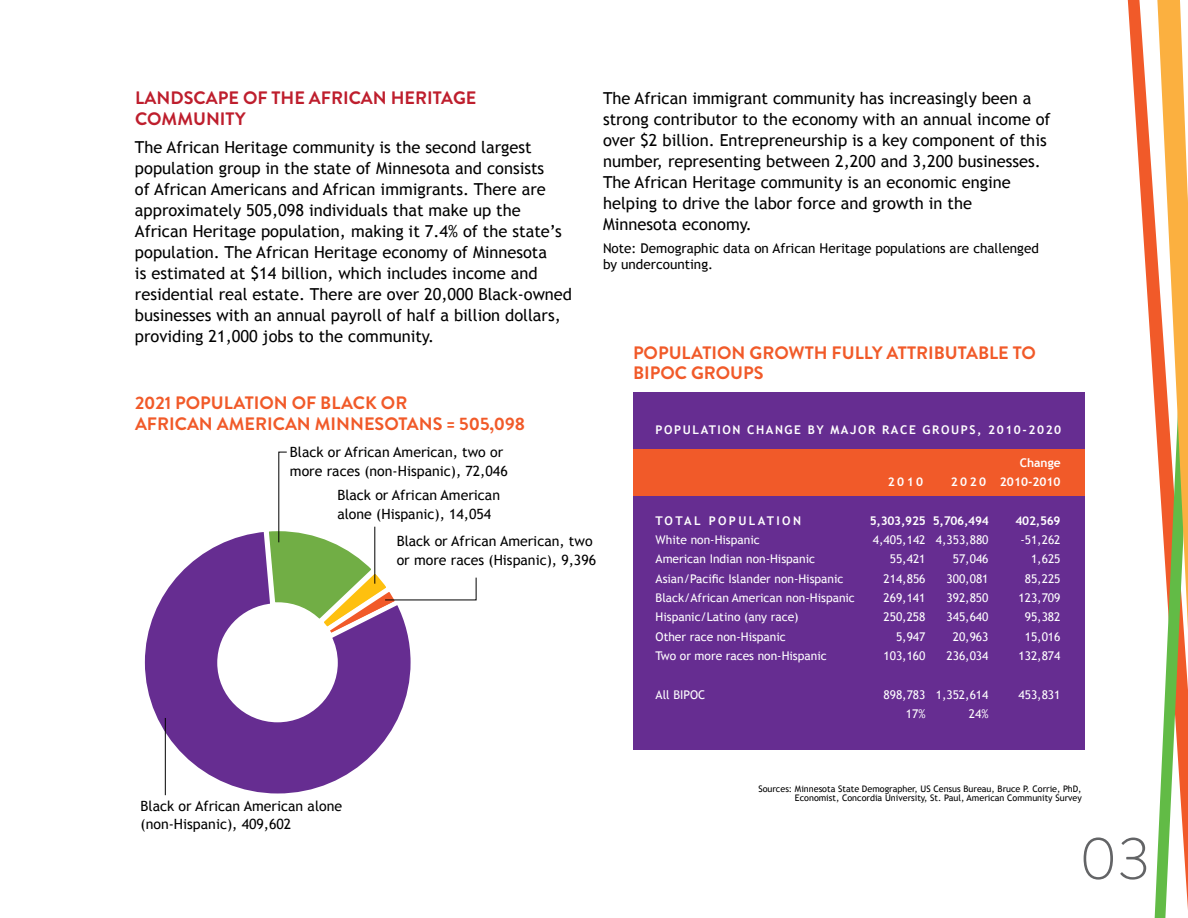
<style>
.page{position:relative;width:1188px;height:918px;background:#fff}
.page>*{position:absolute;margin:0;border:0;box-sizing:border-box;transform-origin:0 0}
.t1{font:300 60px "Brandon Grotesque";color:#636466}
.t2{font:700 18px/20.2px "Brandon Grotesque";color:#f15a29}
.t3{font:700 18px/21px "Brandon Grotesque";color:#be1e2d}
.t4{font:16.5px/21px "Trebuchet MS";color:#000}
.t5{font:14.1px/18.9px "Trebuchet MS";color:#000}
.t6{font:13.5px/16.5px "Trebuchet MS";color:#000}
.t7{font:12px "Trebuchet MS";color:#fff}
.t8{font:700 12px "Trebuchet MS";letter-spacing:.13em;color:#fff}
.t9{font:700 12px "Trebuchet MS";letter-spacing:-.02em;color:#fff}
.t10{font:700 12px "Trebuchet MS";letter-spacing:.2em;color:#fff}
.t11{font:700 12px "Trebuchet MS";color:#fff}
.t12{font:9px/9px "Trebuchet MS";color:#000;text-align:right}
</style>
<div class="page">
<svg style="left:144px;top:532px;width:267px;height:264px"></svg>
<hr style="left:165px;top:718px;width:1px;height:77px;background:#000">
<svg style="left:262px;top:452px;width:215px;height:190px"></svg>
<div style="left:633px;top:393px;width:452px;height:357px;background:#662d91"></div>
<div style="left:633px;top:449px;width:452px;height:47px;background:#f15a29"></div>
<svg style="left:1128px;top:0;width:27px;height:411px"></svg>
<svg style="left:1155px;top:0;width:33px;height:918px"></svg>
<p class="t3" style="left:135px;top:88px;width:343px">LANDSCAPE OF THE AFRICAN HERITAGE<br>COMMUNITY</p>
<p class="t4" style="left:135px;top:137px;width:439px">The African Heritage community is the second largest population group in the state of Minnesota and consists<br>of African Americans and African immigrants. There are approximately 505,098 individuals that make up the African Heritage population, making it 7.4% of the state’s population. The African Heritage economy of Minnesota<br>is estimated at $14 billion, which includes income and residential real estate. There are over 20,000 Black-owned businesses with an annual payroll of half a billion dollars, providing 21,000 jobs to the community.</p>
<p class="t2" style="left:135px;top:393px;width:392px">2021 POPULATION OF BLACK OR<br>AFRICAN AMERICAN MINNESOTANS = 505,098</p>
<p class="t5" style="left:290px;top:443px;width:219px">Black or African American, two or more races (non-Hispanic), 72,046</p>
<p class="t4" style="left:603px;top:88px;width:449px">The African immigrant community has increasingly been a strong contributor to the economy with an annual income of over $2 billion. Entrepreneurship is a key component of this number, representing between 2,200 and 3,200 businesses.<br>The African Heritage community is an economic engine helping to drive the labor force and growth in the<br>Minnesota economy.</p>
<p class="t6" style="left:603px;top:240px;width:437px">Note: Demographic data on African Heritage populations are challenged by undercounting.</p>
<p class="t2" style="left:633px;top:343px;width:405px;line-height:19.5px">POPULATION GROWTH FULLY ATTRIBUTABLE TO<br>BIPOC GROUPS</p>
<p class="t8" style="left:656px;top:422px;width:407px">POPULATION CHANGE BY MAJOR RACE GROUPS, 2010-2020</p>
<p class="t8" style="left:1020px;top:455px;width:42px">Change</p>
<p class="t8" style="left:888px;top:474px;width:37px">2010</p>
<p class="t11" style="left:951px;top:474px;width:111px">2 0 2 0 2010-2010</p>
<p class="t5" style="left:337px;top:486px;width:164px">Black or African American alone (Hispanic), 14,054</p>
<p class="t5" style="left:397px;top:532px;width:201px">Black or African American, two or more races (Hispanic), 9,396</p>
<p class="t5" style="left:141px;top:796px;width:203px">Black or African American alone (non-Hispanic), 409,602</p>
<p class="t10" style="left:656px;top:513px;width:147px">TOTAL POPULATION</p>
<p class="t9" style="left:870px;top:513px;width:121px">5,303,925 5,706,494</p>
<p class="t8" style="left:1015px;top:513px;width:47px">402,569</p>
<p class="t7" style="left:656px;top:533px;width:106px">White non-Hispanic</p>
<p class="t7" style="left:873px;top:533px;width:117px">4,405,142 4,353,880</p>
<p class="t7" style="left:1020px;top:533px;width:42px">-51,262</p>
<p class="t7" style="left:656px;top:552px;width:161px">American Indian non-Hispanic</p>
<p class="t7" style="left:890px;top:552px;width:37px">55,421</p>
<p class="t7" style="left:953px;top:552px;width:37px">57,046</p>
<p class="t7" style="left:1031px;top:552px;width:31px">1,625</p>
<p class="t7" style="left:656px;top:571px;width:189px">Asian/Pacific Islander non-Hispanic</p>
<p class="t7" style="left:883px;top:571px;width:44px">214,856</p>
<p class="t7" style="left:946px;top:571px;width:44px">300,081</p>
<p class="t7" style="left:1025px;top:571px;width:37px">85,225</p>
<p class="t7" style="left:656px;top:591px;width:201px">Black/African American non-Hispanic</p>
<p class="t7" style="left:883px;top:591px;width:44px">269,141</p>
<p class="t7" style="left:946px;top:591px;width:44px">392,850</p>
<p class="t7" style="left:1018px;top:591px;width:44px">123,709</p>
<p class="t7" style="left:656px;top:610px;width:145px">Hispanic/Latino (any race)</p>
<p class="t7" style="left:883px;top:610px;width:44px">250,258</p>
<p class="t7" style="left:946px;top:610px;width:44px">345,640</p>
<p class="t7" style="left:1025px;top:610px;width:37px">95,382</p>
<p class="t7" style="left:656px;top:630px;width:132px">Other race non-Hispanic</p>
<p class="t7" style="left:896px;top:630px;width:31px">5,947</p>
<p class="t7" style="left:953px;top:630px;width:37px">20,963</p>
<p class="t7" style="left:1025px;top:630px;width:37px">15,016</p>
<p class="t7" style="left:656px;top:649px;width:173px">Two or more races non-Hispanic</p>
<p class="t7" style="left:883px;top:649px;width:44px">103,160</p>
<p class="t7" style="left:946px;top:649px;width:44px">236,034</p>
<p class="t7" style="left:1018px;top:649px;width:44px">132,874</p>
<p class="t7" style="left:656px;top:688px;width:51px">All BIPOC</p>
<p class="t7" style="left:883px;top:688px;width:107px">898,783 1,352,614</p>
<p class="t7" style="left:1018px;top:688px;width:44px">453,831</p>
<p class="t7" style="left:906px;top:707px;width:21px">17%</p>
<p class="t7" style="left:969px;top:707px;width:21px">24%</p>
<p class="t12" style="left:758px;top:785px;width:325px">Sources: Minnesota State Demographer, US Census Bureau, Bruce P. Corrie, PhD,<br>Economist, Concordia University, St. Paul, American Community Survey</p>
<h1 class="t1" style="left:1079px;top:817px;width:73px">03</h1>
</div>
